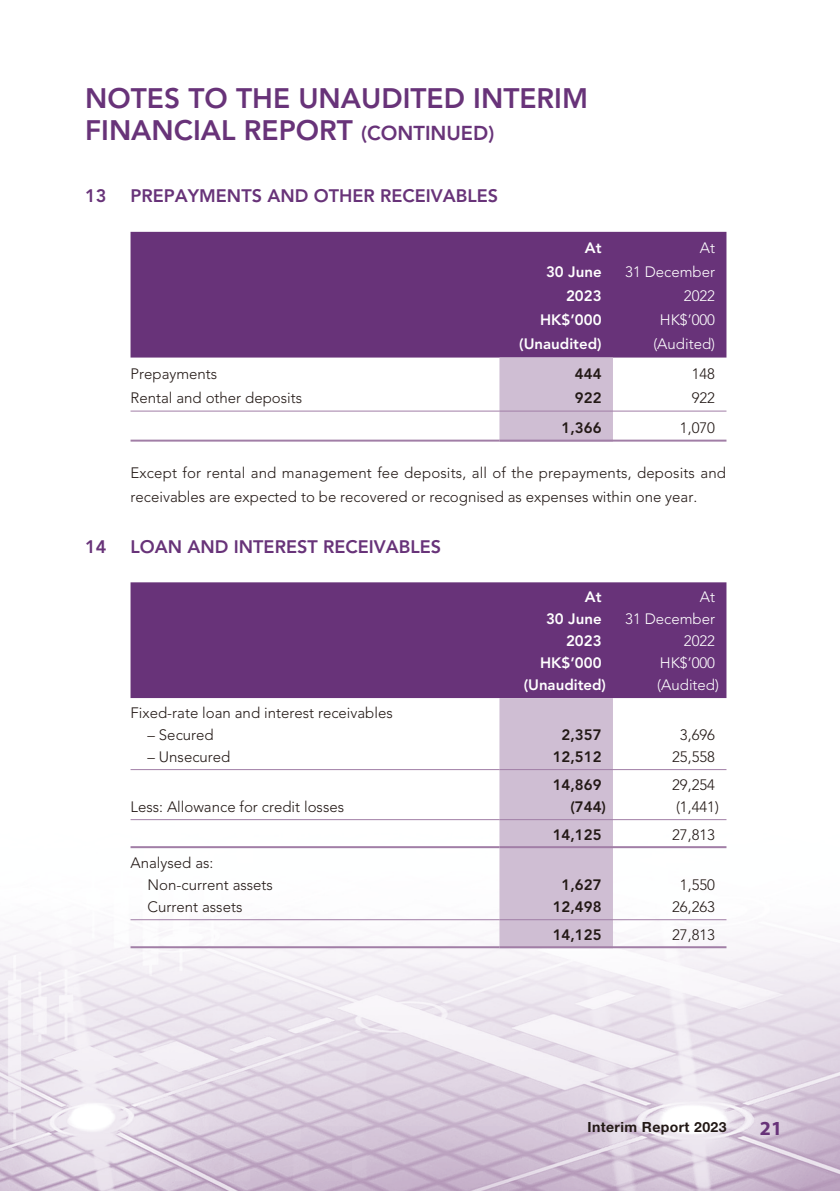
<style>
.page{position:relative;width:840px;height:1191px;background:#fff}
.page>*{position:absolute;margin:0;border:0;box-sizing:border-box;transform-origin:0 0}
.t1{font:800 28px/32px "Avenir LT Std";color:#683379}
.t2{font:700 20px "Myriad Pro";color:#683379}
.t3{font:800 18px "Avenir LT Std";color:#683379}
.t4{font:300 15px/24px "Avenir LT Std";color:#231916}
.t5{font:300 15px/24px "Avenir LT Std";color:#fff;text-align:right}
.t6{font:800 15px/24px "Avenir LT Std";color:#fff;text-align:right}
.t7{font:800 15px "Avenir LT Std";color:#231916}
.t8{font:700 14px "Helvetica Neue LT Std";letter-spacing:.03em;color:#231916}
.s1{font-size:20px}
</style>
<div class="page">
<img style="left:0;top:231px;width:839px;height:960px">
<div style="left:130px;top:232px;width:596px;height:125px;background:#683379"></div>
<div style="left:499px;top:357px;width:113px;height:82px;background:#cfbed3"></div>
<hr style="left:130px;top:410px;width:369px;height:1px;background:#a17ea6">
<hr style="left:499px;top:410px;width:113px;height:1px;background:#a17ea6">
<hr style="left:612px;top:410px;width:114px;height:1px;background:#a17ea6">
<hr style="left:130px;top:439px;width:369px;height:2px;background:#a17ea6">
<hr style="left:499px;top:439px;width:113px;height:2px;background:#a17ea6">
<hr style="left:612px;top:439px;width:114px;height:2px;background:#a17ea6">
<div style="left:130px;top:582px;width:596px;height:116px;background:#683379"></div>
<div style="left:499px;top:698px;width:113px;height:248px;background:#cfbed3"></div>
<hr style="left:130px;top:769px;width:369px;height:1px;background:#a17ea6">
<hr style="left:499px;top:769px;width:113px;height:1px;background:#a17ea6">
<hr style="left:612px;top:769px;width:114px;height:1px;background:#a17ea6">
<hr style="left:130px;top:819px;width:369px;height:1px;background:#a17ea6">
<hr style="left:499px;top:819px;width:113px;height:1px;background:#a17ea6">
<hr style="left:612px;top:819px;width:114px;height:1px;background:#a17ea6">
<hr style="left:130px;top:846px;width:369px;height:2px;background:#a17ea6">
<hr style="left:499px;top:846px;width:113px;height:2px;background:#a17ea6">
<hr style="left:612px;top:846px;width:114px;height:2px;background:#a17ea6">
<hr style="left:130px;top:919px;width:369px;height:1px;background:#a17ea6">
<hr style="left:499px;top:919px;width:113px;height:1px;background:#a17ea6">
<hr style="left:612px;top:919px;width:114px;height:1px;background:#a17ea6">
<hr style="left:130px;top:946px;width:369px;height:2px;background:#a17ea6">
<hr style="left:499px;top:946px;width:113px;height:2px;background:#a17ea6">
<hr style="left:612px;top:946px;width:114px;height:2px;background:#a17ea6">
<h1 class="t1" style="left:85px;top:83px;width:504px">NOTES TO THE UNAUDITED INTERIM<br>FINANCIAL REPORT <span class="s1">(CONTINUED)</span></h1>
<p class="t3" style="left:85px;top:185px;width:23px">13</p>
<p class="t3" style="left:130px;top:185px;width:369px">PREPAYMENTS AND OTHER RECEIVABLES</p>
<p class="t6" style="left:545px;top:236px;width:57px">At<br>30 June<br>2023</p>
<p class="t5" style="left:625px;top:236px;width:91px">At<br>31 December<br>2022</p>
<p class="t6" style="left:540px;top:308px;width:63px">HK$’000</p>
<p class="t5" style="left:659px;top:308px;width:57px">HK$’000</p>
<p class="t6" style="left:519px;top:332px;width:84px">(Unaudited)</p>
<p class="t5" style="left:653px;top:332px;width:63px">(Audited)</p>
<p class="t4" style="left:130px;top:362px;width:88px">Prepayments</p>
<p class="t7" style="left:574px;top:365px;width:28px">444</p>
<p class="t4" style="left:691px;top:362px;width:25px">148</p>
<p class="t4" style="left:130px;top:386px;width:173px">Rental and other deposits</p>
<p class="t7" style="left:574px;top:389px;width:28px">922</p>
<p class="t4" style="left:691px;top:386px;width:25px">922</p>
<p class="t7" style="left:561px;top:419px;width:41px">1,366</p>
<p class="t4" style="left:679px;top:416px;width:37px">1,070</p>
<p class="t4" style="left:130px;top:461px;width:596px">Except for rental and management fee deposits, all of the prepayments, deposits and receivables are expected to be recovered or recognised as expenses within one year.</p>
<p class="t3" style="left:85px;top:536px;width:23px">14</p>
<p class="t3" style="left:130px;top:536px;width:312px">LOAN AND INTEREST RECEIVABLES</p>
<p class="t6" style="left:545px;top:585px;width:57px;line-height:22px">At<br>30 June<br>2023</p>
<p class="t5" style="left:625px;top:585px;width:91px;line-height:22px">At<br>31 December<br>2022</p>
<p class="t6" style="left:540px;top:650px;width:63px">HK$’000</p>
<p class="t5" style="left:659px;top:650px;width:57px">HK$’000</p>
<p class="t6" style="left:523px;top:672px;width:84px">(Unaudited)</p>
<p class="t5" style="left:657px;top:673px;width:63px">(Audited)</p>
<p class="t4" style="left:130px;top:700px;width:264px">Fixed-rate loan and interest receivables</p>
<p class="t4" style="left:147px;top:722px;width:68px">– Secured</p>
<p class="t7" style="left:561px;top:725px;width:41px">2,357</p>
<p class="t4" style="left:679px;top:722px;width:37px">3,696</p>
<p class="t4" style="left:147px;top:744px;width:84px">– Unsecured</p>
<p class="t7" style="left:552px;top:747px;width:50px">12,512</p>
<p class="t4" style="left:671px;top:744px;width:44px">25,558</p>
<p class="t7" style="left:552px;top:775px;width:50px">14,869</p>
<p class="t4" style="left:671px;top:772px;width:44px">29,254</p>
<p class="t4" style="left:130px;top:794px;width:215px">Less: Allowance for credit losses</p>
<p class="t7" style="left:570px;top:797px;width:37px">(744)</p>
<p class="t4" style="left:675px;top:794px;width:44px">(1,441)</p>
<p class="t7" style="left:552px;top:825px;width:50px">14,125</p>
<p class="t4" style="left:671px;top:822px;width:44px">27,813</p>
<p class="t4" style="left:147px;top:851px;width:127px;line-height:22px;text-indent:-17px">Analysed as:<br>Non-current assets</p>
<p class="t7" style="left:561px;top:875px;width:41px">1,627</p>
<p class="t4" style="left:679px;top:872px;width:37px">1,550</p>
<p class="t4" style="left:147px;top:894px;width:96px">Current assets</p>
<p class="t7" style="left:552px;top:897px;width:50px">12,498</p>
<p class="t4" style="left:671px;top:894px;width:44px">26,263</p>
<p class="t7" style="left:552px;top:925px;width:50px">14,125</p>
<p class="t4" style="left:671px;top:922px;width:44px">27,813</p>
<p class="t8" style="left:587px;top:1118px;width:140px">Interim Report 2023</p>
<h2 class="t2" style="left:759px;top:1115px;width:24px">21</h2>
</div>
